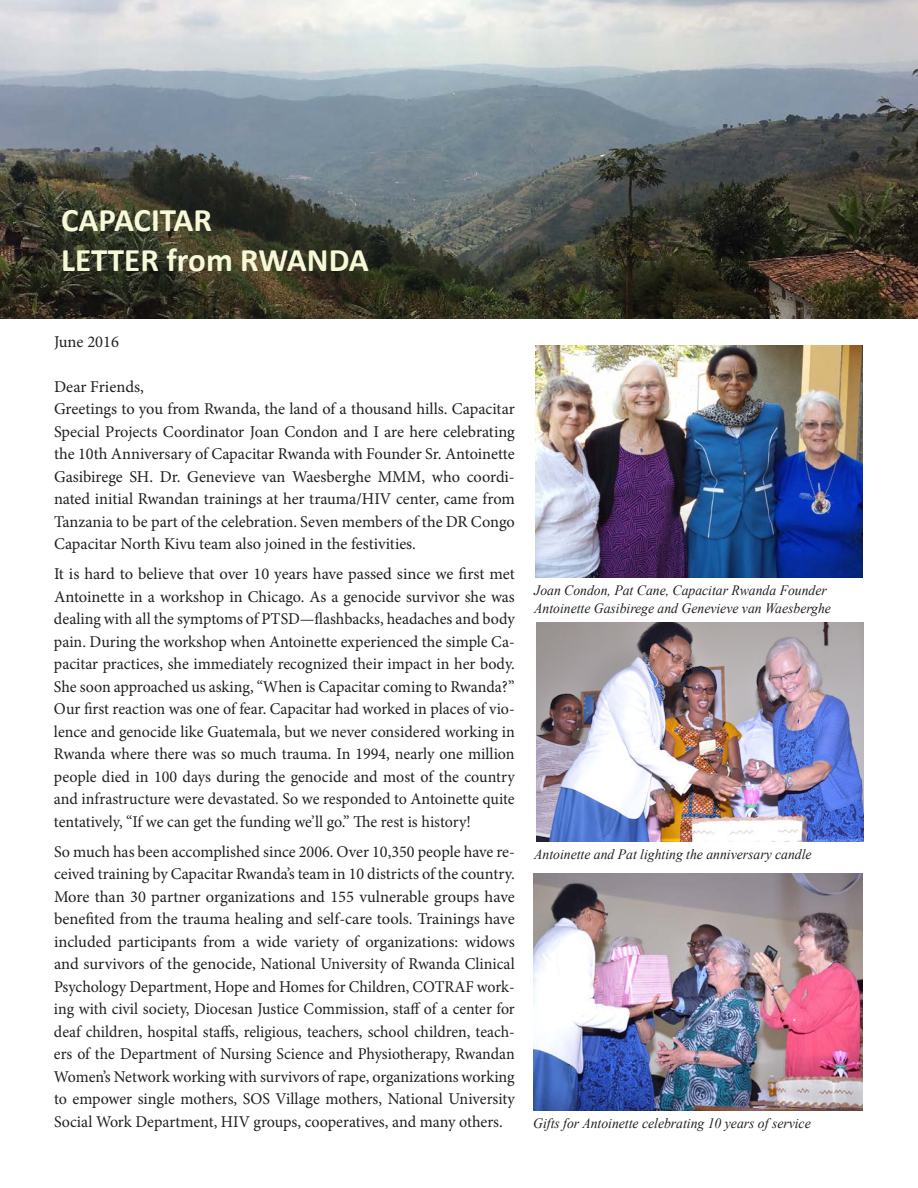
<style>
.page{position:relative;width:918px;height:1188px;background:#fff}
.page>*{position:absolute;margin:0;border:0;box-sizing:border-box;transform-origin:0 0}
.t1{font:700 33px "Calibri";color:#f7f8d8}
.t2{font:16.5px/22.5px "Minion Pro";letter-spacing:-.005em;color:#231f20;text-align:justify}
.t3{font:italic 14.25px "Times New Roman";color:#231f20;scale:.96 1}
</style>
<div class="page">
<img style="left:0;top:0;width:918px;height:318px">
<img style="left:536px;top:345px;width:327px;height:233px">
<img style="left:537px;top:623px;width:327px;height:219px">
<img style="left:533px;top:873px;width:330px;height:237px">
<p class="t1" style="left:61px;top:199px;width:152px">CAPACITAR</p>
<p class="t1" style="left:61px;top:239px;width:309px">LETTER from RWANDA</p>
<p class="t2" style="left:54px;top:330px;width:67px">June 2016</p>
<p class="t2" style="left:54px;top:375px;width:91px">Dear Friends,</p>
<p class="t2" style="left:54px;top:398px;width:462px">Greetings to you from Rwanda, the land of a thousand hills. Capacitar Special Projects Coordinator Joan Condon and I are here celebrating the 10th Anniversary of Capacitar Rwanda with Founder Sr. Antoinette Gasibirege SH. Dr. Genevieve van Waesberghe MMM, who coordi&shy;nated initial Rwandan trainings at her trauma/HIV center, came from Tanzania to be part of the celebration. Seven members of the DR Congo Capacitar North Kivu team also joined in the festivities.</p>
<p class="t2" style="left:54px;top:563px;width:462px">It is hard to believe that over 10 years have passed since we first met Antoinette in a workshop in Chicago. As a genocide survivor she was dealing with all the symptoms of PTSD—flashbacks, headaches and body pain. During the workshop when Antoinette experienced the simple Ca&shy;pacitar practices, she immediately recognized their impact in her body.<br>She soon approached us asking, “When is Capacitar coming to Rwanda?” Our first reaction was one of fear. Capacitar had worked in places of vio&shy;lence and genocide like Guatemala, but we never considered working in Rwanda where there was so much trauma. In 1994, nearly one million people died in 100 days during the genocide and most of the country and infrastructure were devastated. So we responded to Antoinette quite tentatively, “If we can get the funding we’ll go.” The rest is history!</p>
<p class="t2" style="left:54px;top:840px;width:462px">So much has been accomplished since 2006. Over 10,350 people have re&shy;ceived training by Capacitar Rwanda’s team in 10 districts of the country.<br>More than 30 partner organizations and 155 vulnerable groups have benefited from the trauma healing and self-care tools. Trainings have included participants from a wide variety of organizations: widows and survivors of the genocide, National University of Rwanda Clinical Psychology Department, Hope and Homes for Children, COTRAF work&shy;ing with civil society, Diocesan Justice Commission, staff of a center for deaf children, hospital staffs, religious, teachers, school children, teach&shy;ers of the Department of Nursing Science and Physiotherapy, Rwandan Women’s Network working with survivors of rape, organizations working to empower single mothers, SOS Village mothers, National University Social Work Department, HIV groups, cooperatives, and many others.</p>
<p class="t3" style="left:534px;top:580px;width:306px">Joan Condon, Pat Cane, Capacitar Rwanda Founder</p>
<p class="t3" style="left:534px;top:598px;width:311px">Antoinette Gasibirege and Genevieve van Waesberghe</p>
<p class="t3" style="left:534px;top:844px;width:290px">Antoinette and Pat lighting the anniversary candle</p>
<p class="t3" style="left:533px;top:1113px;width:291px">Gifts for Antoinette celebrating 10 years of service</p>
</div>
